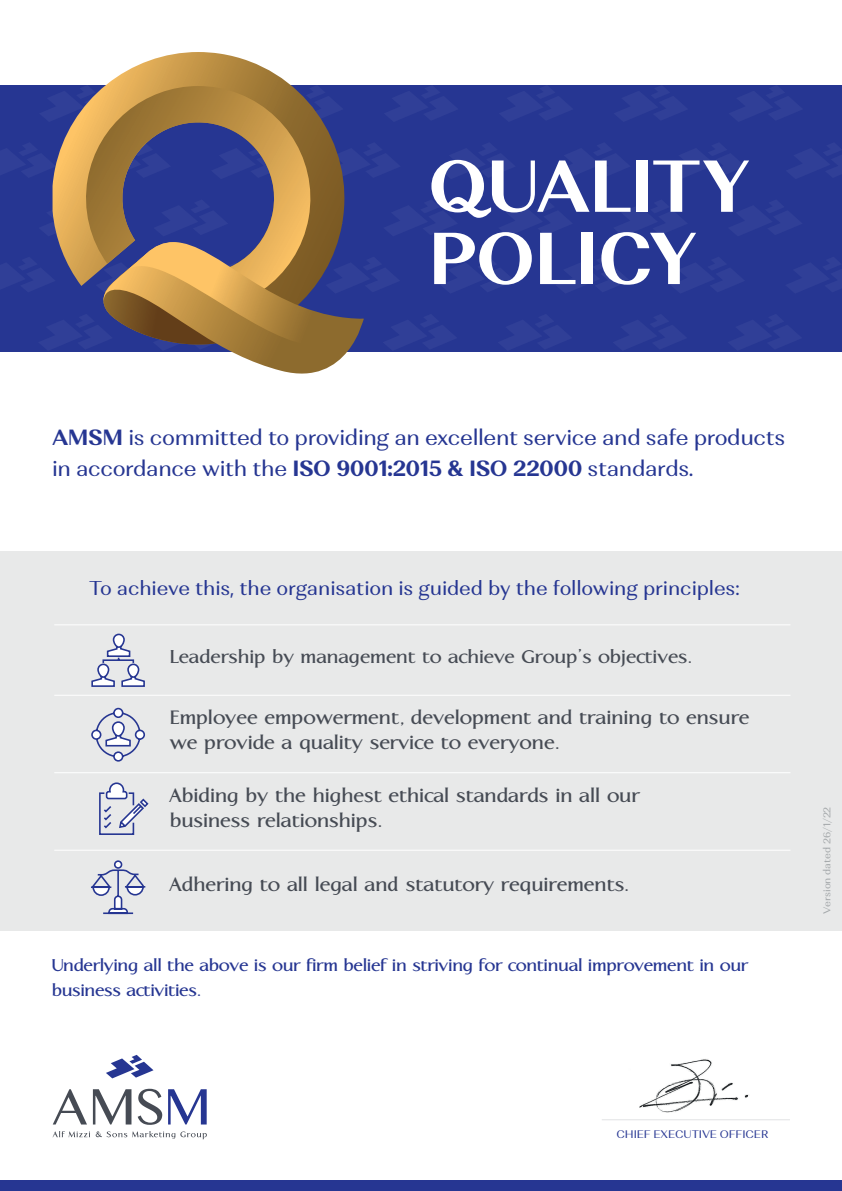
<style>
.page{position:relative;width:842px;height:1191px;background:#fff}
.page>*{position:absolute;margin:0;border:0;box-sizing:border-box;transform-origin:0 0}
.t1{font:700 73.3px/72.2px "Alethia Pro";letter-spacing:-.025em;color:#fff}
.t2{font:700 25px/25px "Aperto";color:#464b54}
.t3{font:700 24px "Aperto";color:#464b54}
.t4{font:22px/31px "Alethia Pro";letter-spacing:-.02em;color:#263692}
.t5{font:700 22px/25px "Aperto";letter-spacing:-.01em;color:#263692}
.t6{font:20px "Alethia Pro";letter-spacing:-.01em;color:#263692}
.t7{font:11px "Alethia Pro";letter-spacing:-.01em;color:#263692}
.t8{font:10px "Alethia Pro";color:#a3a7a9}
.s1{font-weight:700}
</style>
<div class="page">
<div style="left:0;top:551px;width:842px;height:379px;background:#e8e9e9"></div>
<div style="left:0;top:1180px;width:842px;height:11px;background:#263692"></div>
<div style="left:0;top:85px;width:842px;height:267px;background:#263692"></div>
<hr style="left:602px;top:1119px;width:188px;height:1px;background:#868a8e">
<hr style="left:54px;top:624px;width:736px;height:1px;background:#fff">
<hr style="left:54px;top:694px;width:736px;height:1px;background:#fff">
<hr style="left:54px;top:772px;width:736px;height:1px;background:#fff">
<hr style="left:54px;top:849px;width:736px;height:1px;background:#fff">
<svg style="left:53px;top:1089px;width:34px;height:35px"></svg>
<svg style="left:93px;top:1089px;width:38px;height:35px"></svg>
<svg style="left:138px;top:1088px;width:24px;height:36px"></svg>
<svg style="left:168px;top:1089px;width:39px;height:35px"></svg>
<svg style="left:53px;top:1131px;width:37px;height:6px"></svg>
<svg style="left:96px;top:1131px;width:111px;height:8px"></svg>
<svg style="left:106px;top:1054px;width:47px;height:24px"></svg>
<svg style="left:91px;top:860px;width:55px;height:55px"></svg>
<svg style="left:99px;top:782px;width:50px;height:53px"></svg>
<svg style="left:91px;top:707px;width:54px;height:55px"></svg>
<svg style="left:91px;top:633px;width:54px;height:54px"></svg>
<svg style="left:52px;top:199px;width:1px;height:16px"></svg>
<svg style="left:53px;top:52px;width:292px;height:190px"></svg>
<svg style="left:82px;top:86px;width:237px;height:156px"></svg>
<svg style="left:59px;top:242px;width:305px;height:132px"></svg>
<img style="left:622px;top:1059px;width:140px;height:61px">
<h1 class="t1" style="left:428px;top:150px;width:324px">QUALITY<br>POLICY</h1>
<p class="t4" style="left:52px;top:421px;width:735px"><span class="s1">AMSM</span> is committed to providing an excellent service and safe products in accordance with the <span class="s1">ISO 9001:2015 &amp; ISO 22000</span> standards.</p>
<p class="t6" style="left:89px;top:575px;width:652px">To achieve this, the organisation is guided by the following principles:</p>
<p class="t3" style="left:170px;top:641px;width:524px">Leadership by management to achieve Group’s objectives.</p>
<p class="t2" style="left:170px;top:703px;width:581px">Employee empowerment, development and training to ensure we provide a quality service to everyone.</p>
<p class="t2" style="left:170px;top:781px;width:471px">Abiding by the highest ethical standards in all our business relationships.</p>
<p class="t2" style="left:170px;top:870px;width:461px">Adhering to all legal and statutory requirements.</p>
<p class="t5" style="left:52px;top:951px;width:698px">Underlying all the above is our firm belief in striving for continual improvement in our business activities.</p>
<p class="t8" style="left:821px;top:913px;width:109px;rotate:-90deg">Version dated 26/1/22</p>
<p class="t7" style="left:616px;top:1127px;width:153px">CHIEF EXECUTIVE OFFICER</p>
</div>
